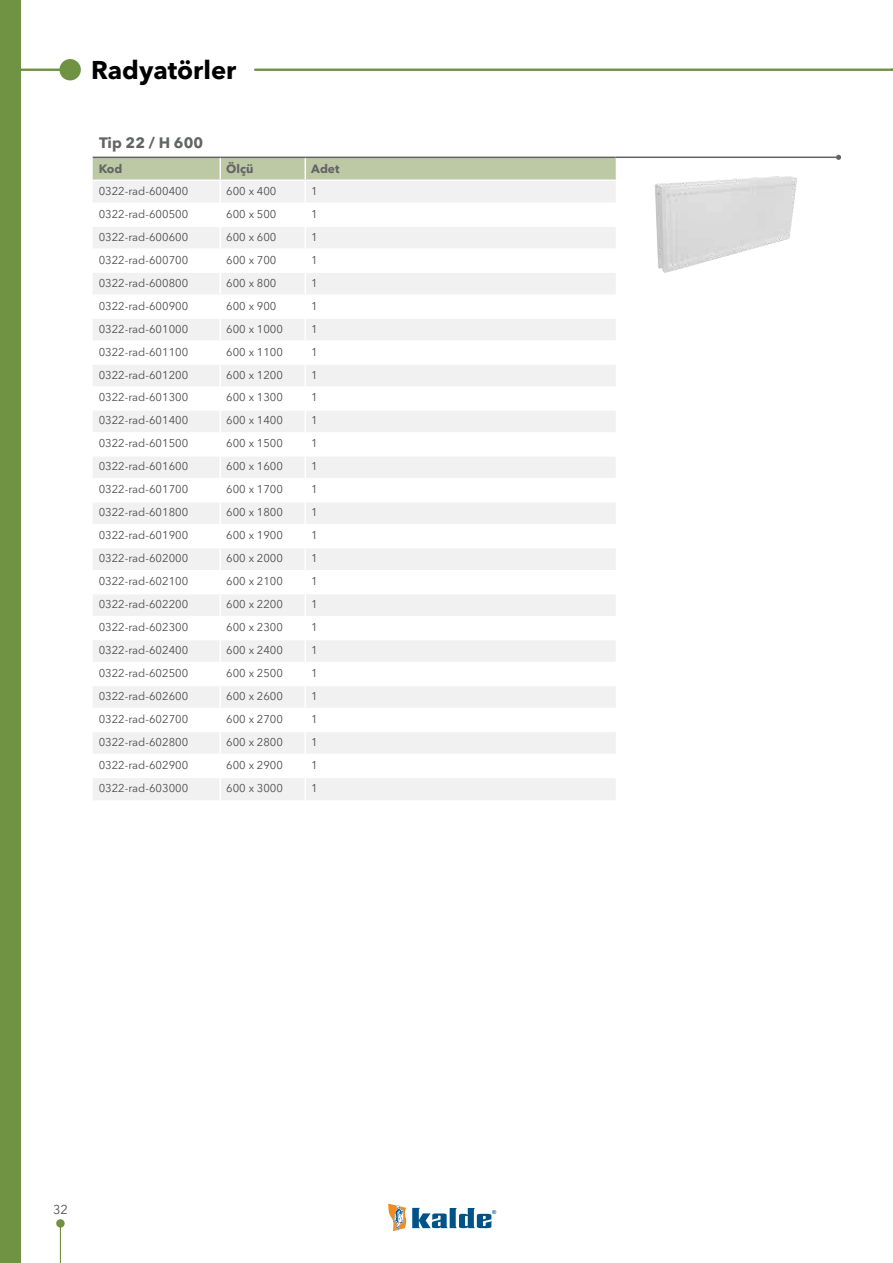
<style>
.page{position:relative;width:893px;height:1263px;background:#fff}
.page>*{position:absolute;margin:0;border:0;box-sizing:border-box;transform-origin:0 0}
.t1{font:700 25.5px "Avenir Next LT Pro";color:#000}
.t2{font:700 15px "Avenir Next LT Pro";color:#636466}
.t3{font:12.75px "Avenir Next LT Pro";color:#4d4d4f}
.t4{font:700 12px "Avenir Next LT Pro";color:#636466}
.t5{font:11.25px "Avenir Next LT Pro";color:#4d4d4f}
</style>
<div class="page">
<hr style="left:0;top:69px;width:60px;height:2px;background:#6f9243">
<hr style="left:60px;top:1226px;width:1px;height:37px;background:#6f9243">
<div style="left:59px;top:59px;width:22px;height:21px;background:#6f9243;border-radius:50%"></div>
<div style="left:56px;top:1219px;width:9px;height:8px;background:#6f9243;border-radius:50%"></div>
<hr style="left:255px;top:69px;width:638px;height:2px;background:#6f9243">
<div style="left:0;top:0;width:21px;height:1263px;background:#6f9243"></div>
<svg style="left:388px;top:1203px;width:18px;height:28px"></svg>
<svg style="left:412px;top:1208px;width:84px;height:20px"></svg>
<img style="left:654px;top:176px;width:143px;height:97px">
<svg style="left:836px;top:155px;width:5px;height:5px"></svg>
<hr style="left:616px;top:157px;width:220px;height:1px;background:#636466">
<svg style="left:93px;top:158px;width:523px;height:642px"></svg>
<hr style="left:305px;top:180px;width:311px;height:1px;background:#fff">
<hr style="left:220px;top:180px;width:85px;height:1px;background:#fff">
<hr style="left:220px;top:202px;width:85px;height:2px;background:#fff">
<hr style="left:220px;top:225px;width:85px;height:2px;background:#fff">
<hr style="left:220px;top:248px;width:85px;height:2px;background:#fff">
<hr style="left:220px;top:271px;width:85px;height:2px;background:#fff">
<hr style="left:220px;top:294px;width:85px;height:2px;background:#fff">
<hr style="left:220px;top:317px;width:85px;height:2px;background:#fff">
<hr style="left:220px;top:340px;width:85px;height:2px;background:#fff">
<hr style="left:220px;top:363px;width:85px;height:2px;background:#fff">
<hr style="left:220px;top:386px;width:85px;height:2px;background:#fff">
<hr style="left:220px;top:409px;width:85px;height:2px;background:#fff">
<hr style="left:220px;top:432px;width:85px;height:2px;background:#fff">
<hr style="left:220px;top:455px;width:85px;height:2px;background:#fff">
<hr style="left:220px;top:478px;width:85px;height:2px;background:#fff">
<hr style="left:220px;top:501px;width:85px;height:1px;background:#fff">
<hr style="left:220px;top:524px;width:85px;height:1px;background:#fff">
<hr style="left:220px;top:547px;width:85px;height:1px;background:#fff">
<hr style="left:220px;top:570px;width:85px;height:1px;background:#fff">
<hr style="left:220px;top:593px;width:85px;height:1px;background:#fff">
<hr style="left:220px;top:616px;width:85px;height:1px;background:#fff">
<hr style="left:220px;top:639px;width:85px;height:1px;background:#fff">
<hr style="left:220px;top:662px;width:85px;height:1px;background:#fff">
<hr style="left:220px;top:685px;width:85px;height:1px;background:#fff">
<hr style="left:220px;top:708px;width:85px;height:1px;background:#fff">
<hr style="left:220px;top:731px;width:85px;height:1px;background:#fff">
<hr style="left:220px;top:754px;width:85px;height:1px;background:#fff">
<hr style="left:220px;top:777px;width:85px;height:1px;background:#fff">
<hr style="left:93px;top:157px;width:127px;height:1px;background:#636466">
<hr style="left:220px;top:157px;width:85px;height:1px;background:#636466">
<hr style="left:305px;top:157px;width:311px;height:1px;background:#636466">
<h1 class="t1" style="left:91px;top:54px;width:147px">Radyatörler</h1>
<h2 class="t2" style="left:99px;top:134px;width:105px">Tip 22 / H 600</h2>
<p class="t4" style="left:99px;top:162px;width:25px">Kod</p>
<p class="t4" style="left:226px;top:162px;width:29px">Ölçü</p>
<p class="t4" style="left:311px;top:162px;width:30px">Adet</p>
<p class="t5" style="left:99px;top:184px;width:91px">0322-rad-600400</p>
<p class="t5" style="left:226px;top:184px;width:52px">600 x 400</p>
<p class="t5" style="left:311px;top:184px;width:8px">1</p>
<p class="t5" style="left:99px;top:207px;width:91px">0322-rad-600500</p>
<p class="t5" style="left:226px;top:207px;width:52px">600 x 500</p>
<p class="t5" style="left:311px;top:207px;width:8px">1</p>
<p class="t5" style="left:99px;top:230px;width:91px">0322-rad-600600</p>
<p class="t5" style="left:226px;top:230px;width:52px">600 x 600</p>
<p class="t5" style="left:311px;top:230px;width:8px">1</p>
<p class="t5" style="left:99px;top:253px;width:91px">0322-rad-600700</p>
<p class="t5" style="left:226px;top:253px;width:52px">600 x 700</p>
<p class="t5" style="left:311px;top:253px;width:8px">1</p>
<p class="t5" style="left:99px;top:276px;width:91px">0322-rad-600800</p>
<p class="t5" style="left:226px;top:276px;width:52px">600 x 800</p>
<p class="t5" style="left:311px;top:276px;width:8px">1</p>
<p class="t5" style="left:99px;top:299px;width:91px">0322-rad-600900</p>
<p class="t5" style="left:226px;top:299px;width:52px">600 x 900</p>
<p class="t5" style="left:311px;top:299px;width:8px">1</p>
<p class="t5" style="left:99px;top:322px;width:91px">0322-rad-601000</p>
<p class="t5" style="left:226px;top:322px;width:58px">600 x 1000</p>
<p class="t5" style="left:311px;top:322px;width:8px">1</p>
<p class="t5" style="left:99px;top:345px;width:91px">0322-rad-601100</p>
<p class="t5" style="left:226px;top:345px;width:58px">600 x 1100</p>
<p class="t5" style="left:311px;top:345px;width:8px">1</p>
<p class="t5" style="left:99px;top:368px;width:91px">0322-rad-601200</p>
<p class="t5" style="left:226px;top:368px;width:58px">600 x 1200</p>
<p class="t5" style="left:311px;top:368px;width:8px">1</p>
<p class="t5" style="left:99px;top:391px;width:91px">0322-rad-601300</p>
<p class="t5" style="left:226px;top:391px;width:58px">600 x 1300</p>
<p class="t5" style="left:311px;top:391px;width:8px">1</p>
<p class="t5" style="left:99px;top:414px;width:91px">0322-rad-601400</p>
<p class="t5" style="left:226px;top:414px;width:58px">600 x 1400</p>
<p class="t5" style="left:311px;top:414px;width:8px">1</p>
<p class="t5" style="left:99px;top:437px;width:91px">0322-rad-601500</p>
<p class="t5" style="left:226px;top:437px;width:58px">600 x 1500</p>
<p class="t5" style="left:311px;top:437px;width:8px">1</p>
<p class="t5" style="left:99px;top:460px;width:91px">0322-rad-601600</p>
<p class="t5" style="left:226px;top:460px;width:58px">600 x 1600</p>
<p class="t5" style="left:311px;top:460px;width:8px">1</p>
<p class="t5" style="left:99px;top:483px;width:91px">0322-rad-601700</p>
<p class="t5" style="left:226px;top:483px;width:58px">600 x 1700</p>
<p class="t5" style="left:311px;top:483px;width:8px">1</p>
<p class="t5" style="left:99px;top:506px;width:91px">0322-rad-601800</p>
<p class="t5" style="left:226px;top:506px;width:58px">600 x 1800</p>
<p class="t5" style="left:311px;top:506px;width:8px">1</p>
<p class="t5" style="left:99px;top:529px;width:91px">0322-rad-601900</p>
<p class="t5" style="left:226px;top:529px;width:58px">600 x 1900</p>
<p class="t5" style="left:311px;top:529px;width:8px">1</p>
<p class="t5" style="left:99px;top:552px;width:91px">0322-rad-602000</p>
<p class="t5" style="left:226px;top:552px;width:58px">600 x 2000</p>
<p class="t5" style="left:311px;top:552px;width:8px">1</p>
<p class="t5" style="left:99px;top:574px;width:91px">0322-rad-602100</p>
<p class="t5" style="left:226px;top:574px;width:58px">600 x 2100</p>
<p class="t5" style="left:311px;top:574px;width:8px">1</p>
<p class="t5" style="left:99px;top:597px;width:91px">0322-rad-602200</p>
<p class="t5" style="left:226px;top:597px;width:58px">600 x 2200</p>
<p class="t5" style="left:311px;top:597px;width:8px">1</p>
<p class="t5" style="left:99px;top:620px;width:91px">0322-rad-602300</p>
<p class="t5" style="left:226px;top:620px;width:58px">600 x 2300</p>
<p class="t5" style="left:311px;top:620px;width:8px">1</p>
<p class="t5" style="left:99px;top:643px;width:91px">0322-rad-602400</p>
<p class="t5" style="left:226px;top:643px;width:58px">600 x 2400</p>
<p class="t5" style="left:311px;top:643px;width:8px">1</p>
<p class="t5" style="left:99px;top:666px;width:91px">0322-rad-602500</p>
<p class="t5" style="left:226px;top:666px;width:58px">600 x 2500</p>
<p class="t5" style="left:311px;top:666px;width:8px">1</p>
<p class="t5" style="left:99px;top:689px;width:91px">0322-rad-602600</p>
<p class="t5" style="left:226px;top:689px;width:58px">600 x 2600</p>
<p class="t5" style="left:311px;top:689px;width:8px">1</p>
<p class="t5" style="left:99px;top:712px;width:91px">0322-rad-602700</p>
<p class="t5" style="left:226px;top:712px;width:58px">600 x 2700</p>
<p class="t5" style="left:311px;top:712px;width:8px">1</p>
<p class="t5" style="left:99px;top:735px;width:91px">0322-rad-602800</p>
<p class="t5" style="left:226px;top:735px;width:58px">600 x 2800</p>
<p class="t5" style="left:311px;top:735px;width:8px">1</p>
<p class="t5" style="left:99px;top:758px;width:91px">0322-rad-602900</p>
<p class="t5" style="left:226px;top:758px;width:58px">600 x 2900</p>
<p class="t5" style="left:311px;top:758px;width:8px">1</p>
<p class="t5" style="left:99px;top:781px;width:91px">0322-rad-603000</p>
<p class="t5" style="left:226px;top:781px;width:58px">600 x 3000</p>
<p class="t5" style="left:311px;top:781px;width:8px">1</p>
<p class="t3" style="left:53px;top:1201px;width:16px">32</p>
</div>
